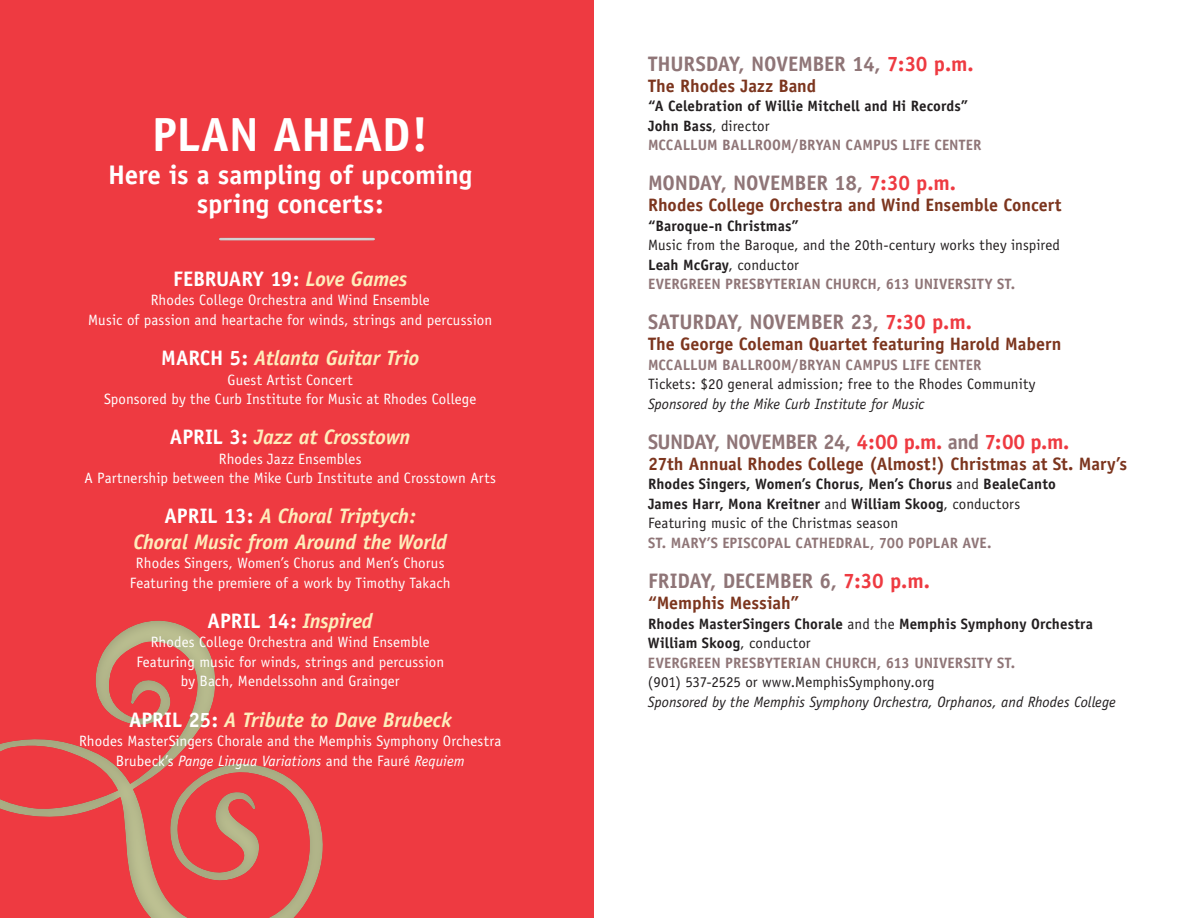
<style>
.page{position:relative;width:1188px;height:918px;background:#fff}
.page>*{position:absolute;margin:0;border:0;box-sizing:border-box;transform-origin:0 0}
.t1{font:700 48px "Officina Sans";letter-spacing:-.015em;color:#fff}
.t2{font:700 27px/28.5px "Officina Sans";letter-spacing:-.005em;color:#fff;text-align:center}
.t3{font:700 21px "Officina Sans";letter-spacing:-.015em;color:#8f7577}
.t4{font:italic 700 21px/25.5px "Officina Sans";letter-spacing:-.01em;color:#feedbb;text-align:center}
.t5{font:700 21px "Officina Sans";letter-spacing:-.01em;color:#fff}
.t6{font:700 18px "Officina Sans";color:#7c351e}
.t7{font:15px/19.5px "Officina Sans";letter-spacing:.005em;color:#fff;text-align:center}
.t8{font:700 15px "Officina Sans";letter-spacing:.005em;color:#231f20}
.t9{font:700 15px "Officina Sans";letter-spacing:.005em;color:#8f7577}
.t10{font:15px "Officina Sans";letter-spacing:.005em;color:#231f20}
.t11{font:italic 15px "Officina Sans";color:#231f20}
.t12{font:italic 15px "Officina Sans";letter-spacing:-.005em;color:#fff}
.s1{font-style:italic;color:#feedbb}
.s2{font-style:normal;color:#fff}
.s3{font-style:normal}
.s4{color:#ee3a41}
.s5{font-weight:700}
.s6{font-weight:400}
</style>
<div class="page">
<div style="left:0;top:0;width:594px;height:918px;background:#ee3a41"></div>
<div style="left:216px;top:236px;width:159px;height:6px;background:#231f20;opacity:.25"></div>
<svg style="left:0;top:620px;width:323px;height:298px"></svg>
<p class="t1" style="left:152px;top:105px;width:278px">PLAN AHEAD!</p>
<p class="t2" style="left:108px;top:161px;width:366px">Here is a sampling of upcoming spring concerts:</p>
<p class="t5" style="left:173px;top:266px;width:235px">FEBRUARY 19: <span class="s1">Love Games</span></p>
<p class="t7" style="left:151px;top:291px;width:281px">Rhodes College Orchestra and Wind Ensemble</p>
<p class="t7" style="left:88px;top:310px;width:405px">Music of passion and heartache for winds, strings and percussion</p>
<p class="t4" style="left:161px;top:345px;width:260px"><span class="s2">MARCH 5:</span> Atlanta Guitar Trio</p>
<p class="t7" style="left:228px;top:370px;width:127px">Guest Artist Concert</p>
<p class="t7" style="left:104px;top:389px;width:374px">Sponsored by the Curb Institute for Music at Rhodes College</p>
<p class="t4" style="left:170px;top:424px;width:242px"><span class="s2">APRIL 3:</span> Jazz at Crosstown</p>
<p class="t7" style="left:219px;top:449px;width:144px">Rhodes Jazz Ensembles</p>
<p class="t7" style="left:84px;top:468px;width:413px">A Partnership between the Mike Curb Institute and Crosstown Arts</p>
<p class="t4" style="left:133px;top:503px;width:315px"><span class="s2">APRIL 13:</span> A Choral Triptych:<br>Choral Music from Around the World</p>
<p class="t7" style="left:136px;top:553px;width:310px">Rhodes Singers, Women’s Chorus and Men’s Chorus</p>
<p class="t7" style="left:130px;top:573px;width:322px">Featuring the premiere of a work by Timothy Takach</p>
<p class="t5" style="left:208px;top:608px;width:167px">APRIL 14: <span class="s1">Inspired</span></p>
<p class="t7" style="left:151px;top:633px;width:281px">Rhodes College Orchestra and Wind Ensemble</p>
<p class="t7" style="left:136px;top:652px;width:309px">Featuring music for winds, strings and percussion by Bach, Mendelssohn and Grainger</p>
<p class="t4" style="left:129px;top:707px;width:324px"><span class="s2">APRIL 25:</span> A Tribute to Dave Brubeck</p>
<p class="t7" style="left:79px;top:731px;width:424px">Rhodes MasterSingers Chorale and the Memphis Symphony Orchestra</p>
<p class="t12" style="left:116px;top:752px;width:350px"><span class="s3">Brubeck’s</span> Pange Lingua Variations <span class="s3">and the Fauré</span> Requiem</p>
<p class="t3" style="left:648px;top:50px;width:327px">THURSDAY, NOVEMBER 14, <span class="s4">7:30 p.m.</span></p>
<p class="t6" style="left:648px;top:74px;width:170px">The Rhodes Jazz Band</p>
<p class="t8" style="left:648px;top:97px;width:322px">“A Celebration of Willie Mitchell and Hi Records”</p>
<p class="t10" style="left:648px;top:117px;width:123px"><span class="s5">John Bass</span>, director</p>
<p class="t9" style="left:648px;top:136px;width:335px">MCCALLUM BALLROOM/BRYAN CAMPUS LIFE CENTER</p>
<p class="t3" style="left:648px;top:170px;width:310px">MONDAY, NOVEMBER 18, <span class="s4">7:30 p.m.</span></p>
<p class="t6" style="left:648px;top:194px;width:415px">Rhodes College Orchestra and Wind Ensemble Concert</p>
<p class="t8" style="left:648px;top:216px;width:153px">“Baroque-n Christmas”</p>
<p class="t10" style="left:648px;top:236px;width:414px">Music from the Baroque, and the 20th-century works they inspired</p>
<p class="t8" style="left:648px;top:255px;width:152px">Leah McGray<span class="s6">, conductor</span></p>
<p class="t9" style="left:648px;top:275px;width:369px">EVERGREEN PRESBYTERIAN CHURCH, 613 UNIVERSITY ST.</p>
<p class="t3" style="left:648px;top:309px;width:326px">SATURDAY, NOVEMBER 23, <span class="s4">7:30 p.m.</span></p>
<p class="t6" style="left:648px;top:333px;width:415px">The George Coleman Quartet featuring Harold Mabern</p>
<p class="t9" style="left:648px;top:355px;width:335px">MCCALLUM BALLROOM/BRYAN CAMPUS LIFE CENTER</p>
<p class="t10" style="left:648px;top:375px;width:389px">Tickets: $20 general admission; free to the Rhodes Community</p>
<p class="t11" style="left:648px;top:395px;width:278px">Sponsored by the Mike Curb Institute for Music</p>
<p class="t3" style="left:648px;top:429px;width:423px">SUNDAY, NOVEMBER 24, <span class="s4">4:00 p.m.</span> and <span class="s4">7:00 p.m.</span></p>
<p class="t6" style="left:648px;top:453px;width:481px">27th Annual Rhodes College (Almost!) Christmas at St. Mary’s</p>
<p class="t8" style="left:648px;top:475px;width:409px">Rhodes Singers, Women’s Chorus, Men’s Chorus <span class="s6">and</span> BealeCanto</p>
<p class="t8" style="left:648px;top:494px;width:374px">James Harr, Mona Kreitner <span class="s6">and</span> William Skoog<span class="s6">, conductors</span></p>
<p class="t10" style="left:648px;top:515px;width:252px">Featuring music of the Christmas season</p>
<p class="t9" style="left:648px;top:533px;width:345px">ST. MARY’S EPISCOPAL CATHEDRAL, 700 POPLAR AVE.</p>
<p class="t3" style="left:648px;top:568px;width:284px">FRIDAY, DECEMBER 6, <span class="s4">7:30 p.m.</span></p>
<p class="t6" style="left:648px;top:592px;width:153px">“Memphis Messiah”</p>
<p class="t8" style="left:648px;top:614px;width:447px">Rhodes MasterSingers Chorale <span class="s6">and the</span> Memphis Symphony Orchestra</p>
<p class="t8" style="left:648px;top:634px;width:164px">William Skoog<span class="s6">, conductor</span></p>
<p class="t9" style="left:648px;top:653px;width:369px">EVERGREEN PRESBYTERIAN CHURCH, 613 UNIVERSITY ST.</p>
<p class="t10" style="left:648px;top:673px;width:288px">(901) 537-2525 or www.MemphisSymphony.org</p>
<p class="t11" style="left:648px;top:693px;width:469px">Sponsored by the Memphis Symphony Orchestra, Orphanos, and Rhodes College</p>
</div>
